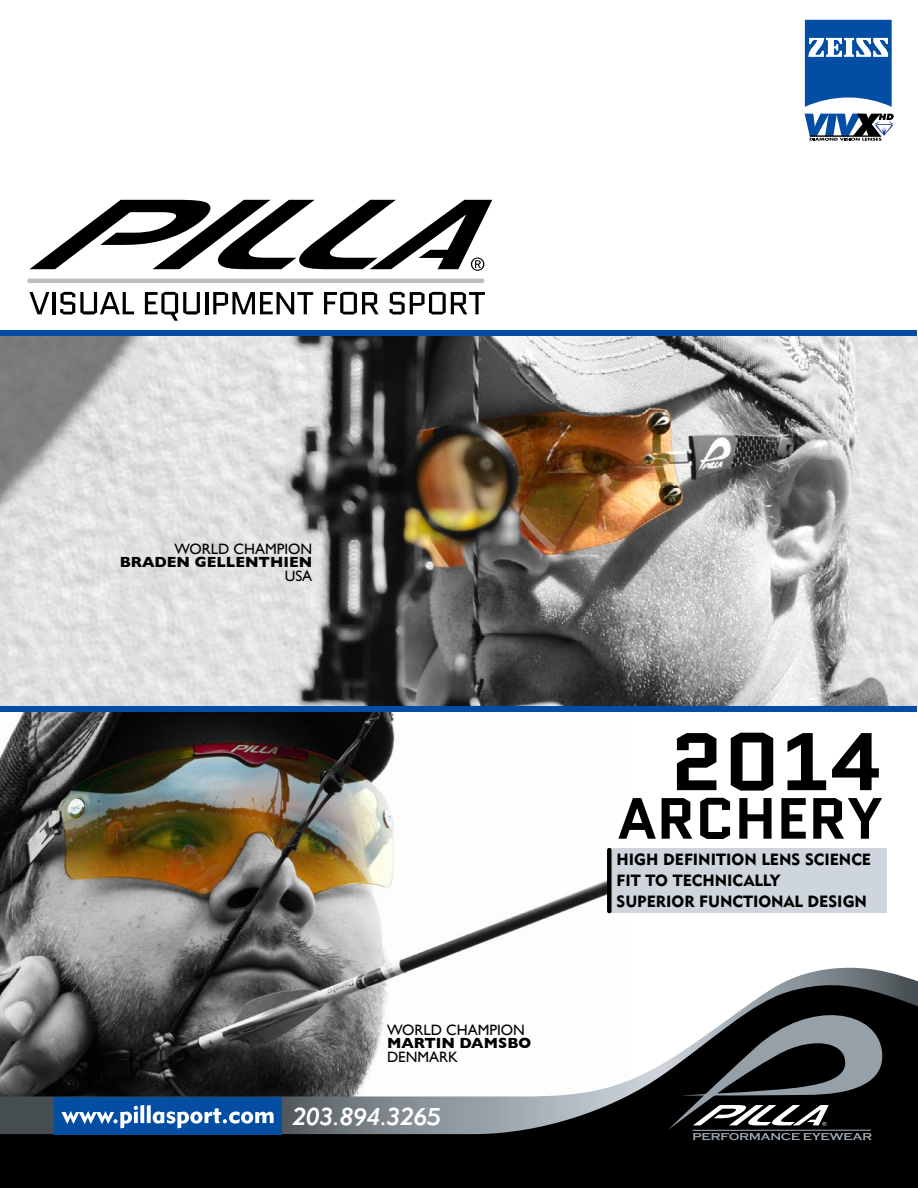
<style>
.page{position:relative;width:918px;height:1188px;background:#fff}
.page>*{position:absolute;margin:0;border:0;box-sizing:border-box;transform-origin:0 0}
.t1{font:700 81.6px "Quantico";color:#000}
.t2{font:700 58.05px "Quantico";color:#000}
.t3{font:24px "Geometric 415 BT Medium Italic A";letter-spacing:-.01em;color:#fff}
.t4{font:16.05px/20.7px "Geometric 415 BT Black A";color:#000}
.t5{font:15px "Gill Sans";color:#000}
.t6{font:700 15px "Gill Sans";color:#000}
</style>
<div class="page">
<img style="left:0;top:706px;width:632px;height:262px">
<div style="left:610px;top:848px;width:277px;height:65px;background:#ced5dc"></div>
<img style="left:0;top:337px;width:918px;height:369px">
<svg style="left:0;top:968px;width:918px;height:14px"></svg>
<svg style="left:0;top:982px;width:918px;height:206px"></svg>
<div style="left:54px;top:1097px;width:227px;height:37px;background:#034ea2"></div>
<svg style="left:61px;top:1105px;width:213px;height:23px"></svg>
<svg style="left:29px;top:200px;width:463px;height:71px"></svg>
<svg style="left:30px;top:292px;width:19px;height:22px"></svg>
<hr style="left:52px;top:292px;width:3px;height:22px;background:#000">
<svg style="left:60px;top:292px;width:74px;height:23px"></svg>
<svg style="left:145px;top:292px;width:55px;height:29px"></svg>
<hr style="left:205px;top:292px;width:3px;height:22px;background:#000">
<svg style="left:213px;top:292px;width:100px;height:22px"></svg>
<svg style="left:324px;top:292px;width:55px;height:23px"></svg>
<svg style="left:390px;top:292px;width:95px;height:23px"></svg>
<hr style="left:29px;top:279px;width:453px;height:4px;background:#bcbec0">
<svg style="left:805px;top:20px;width:87px;height:87px"></svg>
<svg style="left:805px;top:114px;width:89px;height:27px"></svg>
<svg style="left:668px;top:1007px;width:217px;height:133px;background:#46494c"></svg>
<div style="left:1px;top:330px;width:916px;height:6px;background:#034ea2"></div>
<div style="left:1px;top:706px;width:916px;height:5px;background:#034ea2"></div>
<div style="left:607px;top:850px;width:5px;height:61px;background:#000"></div>
<p class="t5" style="left:174px;top:540px;width:139px">WORLD CHAMPION</p>
<p class="t6" style="left:120px;top:554px;width:194px">BRADEN GELLENTHIEN</p>
<p class="t5" style="left:285px;top:567px;width:29px">USA</p>
<p class="t5" style="left:387px;top:1021px;width:139px">WORLD CHAMPION</p>
<p class="t6" style="left:387px;top:1034px;width:26px">MARTIN</p>
<p class="t6" style="left:460px;top:1034px;width:73px">DAMSBO</p>
<p class="t5" style="left:387px;top:1048px;width:73px">DENMARK</p>
<h3 class="t3" style="left:293px;top:1102px;width:150px">203.894.3265</h3>
<h1 class="t1" style="left:670px;top:703px;width:214px">2014</h1>
<h2 class="t2" style="left:618px;top:777px;width:267px">ARCHERY</h2>
<p class="t4" style="left:616px;top:849px;width:256px">HIGH DEFINITION LENS SCIENCE<br>FIT TO TECH NICALLY<br>SUPERIOR FUNCTIONAL DESIGN</p>
</div>
